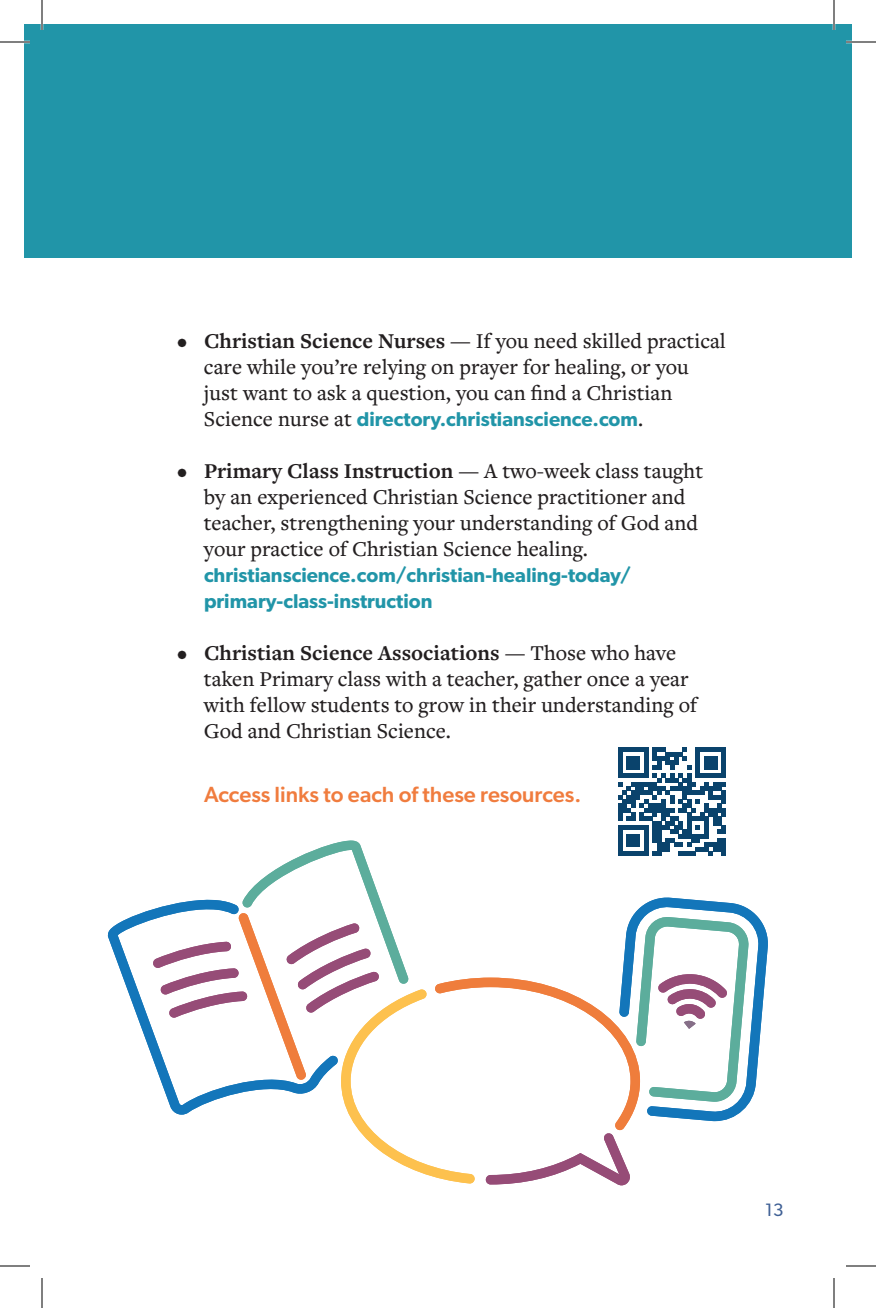
<style>
.page{position:relative;width:876px;height:1308px;background:#fff}
.page>*{position:absolute;margin:0;border:0;box-sizing:border-box;transform-origin:0 0}
.t1{font:500 22px/26px "Freight Text Pro";color:#231f20}
.CTA___URL{font:500 22px "Gibson";color:#f07c3e}
.t2{font:600 20px/26px "Gibson";color:#2195a8}
.t3{font:18px "Gibson";color:#3f6095}
.s1{font-weight:700}
.s2{font-family:"Freight Text Pro";font-weight:500;font-size:22px;color:#231f20}
</style>
<div class="page">
<div style="left:24px;top:24px;width:828px;height:234px;background:#2195a8"></div>
<svg style="left:107px;top:909px;width:46px;height:150px"></svg>
<svg style="left:153px;top:748px;width:615px;height:437px"></svg>
<hr style="left:0;top:41px;width:30px;height:2px;background:#fff">
<hr style="left:846px;top:41px;width:30px;height:2px;background:#fff">
<hr style="left:41px;top:0;width:2px;height:30px;background:#fff">
<hr style="left:833px;top:0;width:2px;height:30px;background:#fff">
<hr style="left:0;top:42px;width:30px;height:1px;background:#000">
<hr style="left:846px;top:42px;width:30px;height:1px;background:#000">
<hr style="left:0;top:1266px;width:30px;height:1px;background:#000">
<hr style="left:846px;top:1266px;width:30px;height:1px;background:#000">
<hr style="left:42px;top:0;width:1px;height:30px;background:#000">
<hr style="left:42px;top:1278px;width:1px;height:30px;background:#000">
<hr style="left:834px;top:0;width:1px;height:30px;background:#000">
<hr style="left:834px;top:1278px;width:1px;height:30px;background:#000">
<p class="t1" style="left:204px;top:327px;width:523px;text-indent:-27px">• <span class="s1">Christian Science Nurses</span> — If you need skilled practical care while you’re relying on prayer for healing, or you just want to ask a question, you can find a Christian</p>
<p class="t2" style="left:204px;top:406px;width:441px"><span class="s2">Science nurse at</span> directory.christianscience.com<span class="s2">.</span></p>
<p class="t1" style="left:204px;top:457px;width:501px;text-indent:-27px">• <span class="s1">Primary Class Instruction</span> — A two-week class taught by an experienced Christian Science practitioner and teacher, strengthening your understanding of God and your practice of Christian Science healing.</p>
<p class="t2" style="left:204px;top:562px;width:429px">christianscience.com/christian-healing-today/ primary-class-instruction</p>
<p class="t1" style="left:204px;top:639px;width:495px;text-indent:-27px">• <span class="s1">Christian Science Associations</span> — Those who have taken Primary class with a teacher, gather once a year with fellow students to grow in their understanding of God and Christian Science.</p>
<p class="CTA___URL" style="left:204px;top:781px;width:379px">Access links to each of these resources.</p>
<p class="t3" style="left:765px;top:1199px;width:20px">13</p>
</div>
